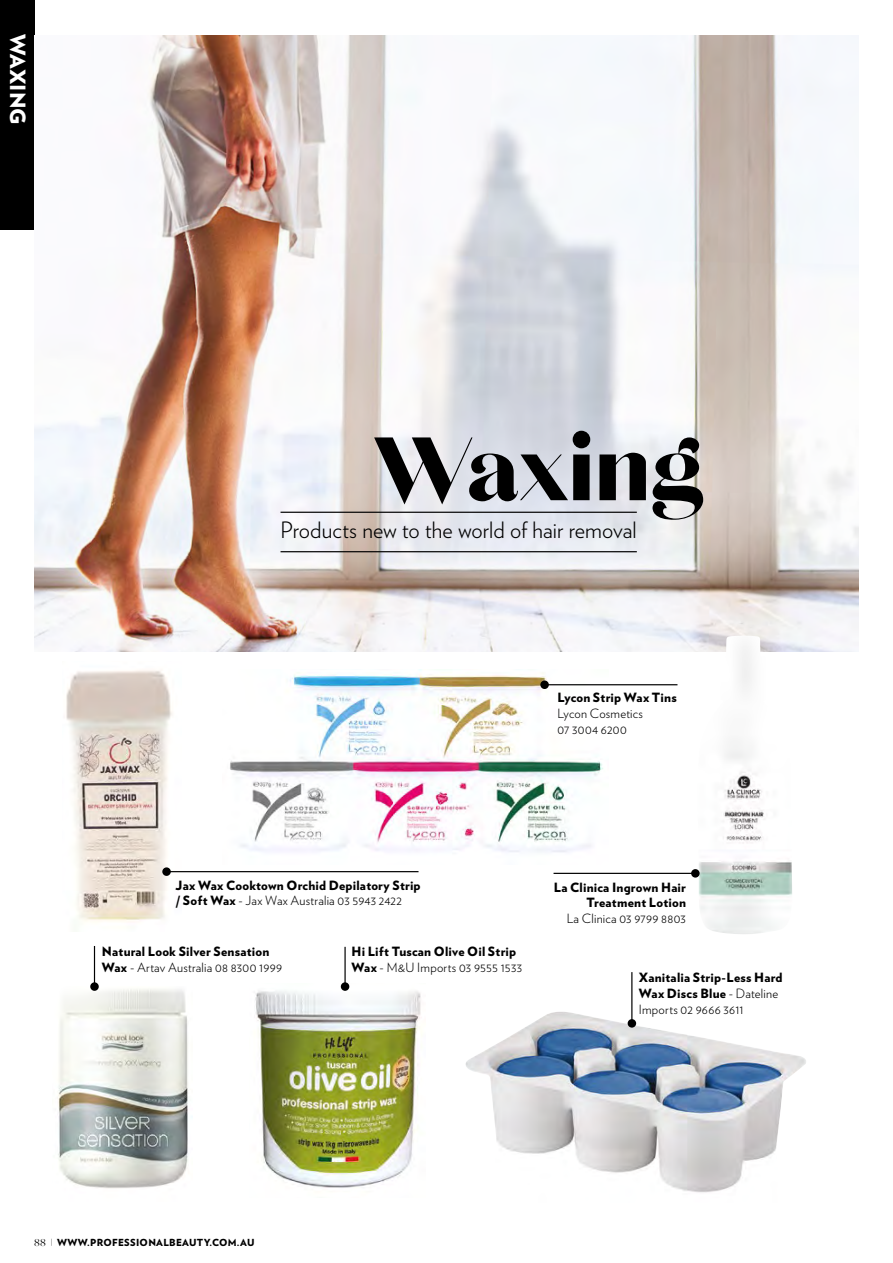
<style>
.page{position:relative;width:893px;height:1263px;background:#fff}
.page>*{position:absolute;margin:0;border:0;box-sizing:border-box;transform-origin:0 0}
.t1{font:112.05px "Chloe";letter-spacing:-.02em;color:#000}
.t2{font:300 22.5px "Verlag";color:#000}
.t3{font:900 21px "Verlag";color:#fff}
.t4{font:900 12.75px/15.8px "Verlag";letter-spacing:.015em;color:#000}
.t5{font:300 12.75px/15.8px "Verlag";letter-spacing:.015em;color:#000}
.t6{font:900 9.75px "Verlag";letter-spacing:.03em;color:#000}
.s1{font-weight:300}
.s2{font-family:"Chronicle Display";font-weight:300;font-size:10.5px}
.s3{font-weight:200;font-size:7.5px}
</style>
<div class="page">
<div style="left:0;top:0;width:34px;height:230px;background:#000"></div>
<img style="left:230px;top:669px;width:379px;height:183px">
<img style="left:57px;top:989px;width:131px;height:200px">
<img style="left:255px;top:983px;width:166px;height:205px">
<img style="left:465px;top:1012px;width:341px;height:181px">
<img style="left:34px;top:36px;width:825px;height:616px">
<hr style="left:281px;top:512px;width:356px;height:1px;background:#000">
<hr style="left:281px;top:551px;width:356px;height:1px;background:#000">
<img style="left:66px;top:670px;width:115px;height:252px">
<img style="left:697px;top:636px;width:95px;height:298px">
<hr style="left:167px;top:871px;width:251px;height:1px;background:#000">
<div style="left:162px;top:867px;width:9px;height:9px;background:#000;border-radius:50%"></div>
<hr style="left:554px;top:873px;width:141px;height:1px;background:#000">
<div style="left:691px;top:869px;width:9px;height:8px;background:#000;border-radius:50%"></div>
<hr style="left:94px;top:946px;width:1px;height:40px;background:#000">
<div style="left:90px;top:982px;width:9px;height:9px;background:#000;border-radius:50%"></div>
<hr style="left:344px;top:947px;width:2px;height:39px;background:#000">
<div style="left:341px;top:982px;width:8px;height:9px;background:#000;border-radius:50%"></div>
<hr style="left:631px;top:972px;width:1px;height:51px;background:#000">
<div style="left:628px;top:1019px;width:8px;height:8px;background:#000;border-radius:50%"></div>
<hr style="left:545px;top:684px;width:132px;height:1px;background:#000">
<div style="left:540px;top:680px;width:9px;height:9px;background:#000;border-radius:50%"></div>
<h3 class="t3" style="left:35px;top:34px;width:92px;rotate:90deg">WAXING</h3>
<h1 class="t1" style="left:372px;top:411px;width:335px">Waxing</h1>
<h2 class="t2" style="left:281px;top:514px;width:358px">Products new to the world of hair removal</h2>
<p class="t4" style="left:557px;top:689px;width:121px">Lycon Strip Wax Tins</p>
<p class="t5" style="left:557px;top:705px;width:87px">Lycon Cosmetics<br>07 3004 6200</p>
<p class="t4" style="left:176px;top:876px;width:247px">Jax Wax Cooktown Orchid Depilatory Strip / Soft Wax <span class="s1">- Jax Wax Australia 03 5943 2422</span></p>
<p class="t4" style="left:352px;top:943px;width:172px">Hi Lift Tuscan Olive Oil Strip<br>Wax <span class="s1">- M&amp;U Imports 03 9555 1533</span></p>
<p class="t4" style="left:102px;top:943px;width:182px">Natural Look Silver Sensation<br>Wax <span class="s1">- Artav Australia 08 8300 1999</span></p>
<p class="t4" style="left:554px;top:878px;width:134px;text-align:right">La Clinica Ingrown Hair<br>Treatment Lotion</p>
<p class="t5" style="left:567px;top:910px;width:121px">La Clinica 03 9799 8803</p>
<p class="t4" style="left:639px;top:969px;width:145px">Xanitalia Strip-Less Hard<br>Wax Discs Blue <span class="s1">- Dateline<br>Imports 02 9666 3611</span></p>
<p class="t6" style="left:34px;top:1234px;width:222px"><span class="s2">88</span> <span class="s3">|</span> WWW.PROFESSIONALBEAUTY.COM.AU</p>
</div>
